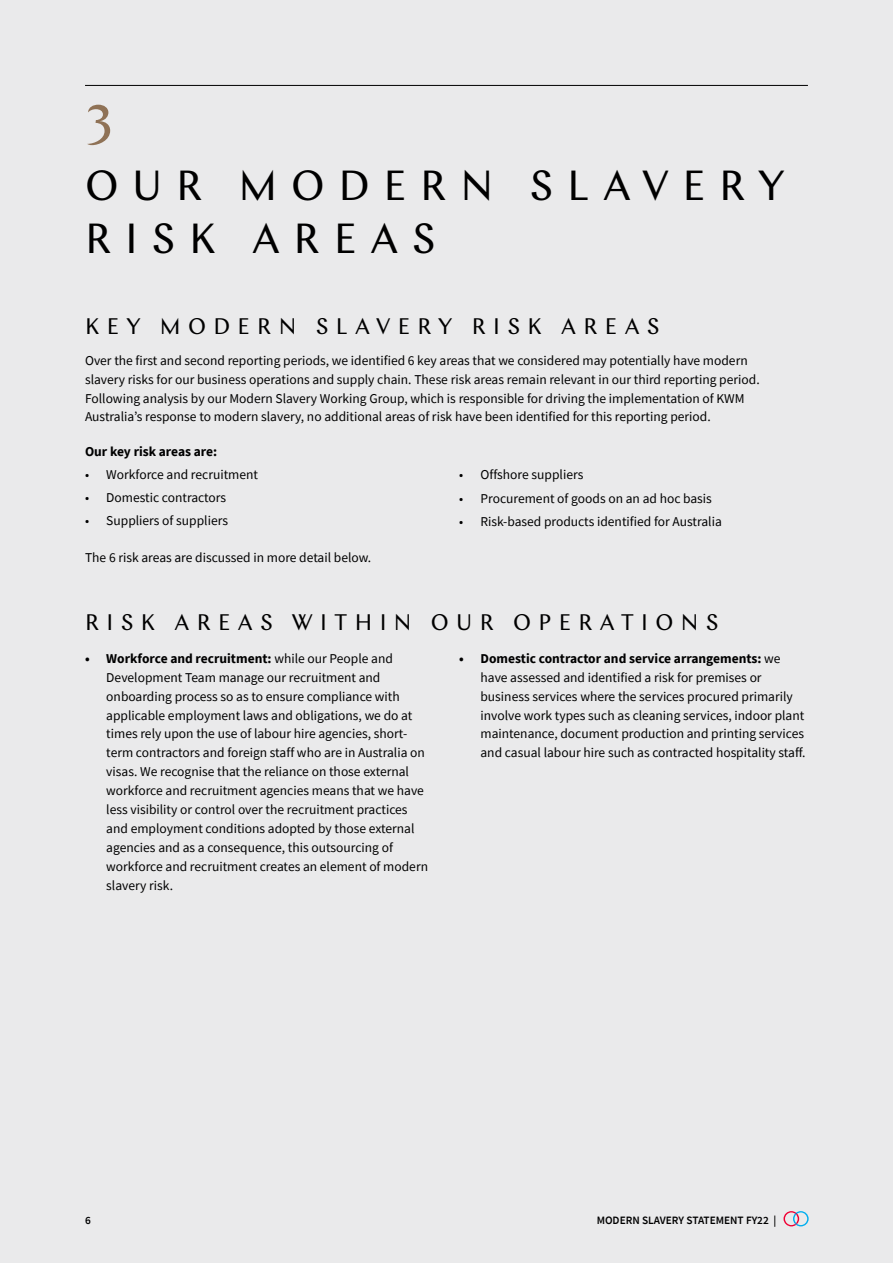
<style>
.page{position:relative;width:893px;height:1263px;background:#eaeaeb}
.page>*{position:absolute;margin:0;border:0;box-sizing:border-box;transform-origin:0 0}
.t1{font:57px "Chap";color:#8f7256}
.t2{font:42px/52.5px "Chap";letter-spacing:.325em;color:#000}
.t3{font:22.5px "Chap";letter-spacing:.325em;color:#000}
.t4{font:13.5px/18.9px "Source Sans Pro";color:#000}
.t5{font:700 13.5px "Source Sans Pro";color:#000}
.t6{font:600 11.25px "Source Sans Pro";color:#000}
.s1{font-weight:700}
</style>
<div class="page">
<hr style="left:85px;top:85px;width:723px;height:1px;background:#000">
<svg style="left:783px;top:1211px;width:26px;height:15px"></svg>
<h1 class="t1" style="left:85px;top:80px;width:30px">3</h1>
<h2 class="t2" style="left:85px;top:159px;width:701px">OUR MODERN SLAVERY<br>RISK AREAS</h2>
<h3 class="t3" style="left:85px;top:312px;width:576px">KEY MODERN SLAVERY RISK AREAS</h3>
<p class="t4" style="left:85px;top:351px;width:674px">Over the first and second reporting periods, we identified 6 key areas that we considered may potentially have modern slavery risks for our business operations and supply chain. These risk areas remain relevant in our third reporting period.<br>Following analysis by our Modern Slavery Working Group, which is responsible for driving the implementation of KWM Australia’s response to modern slavery, no additional areas of risk have been identified for this reporting period.</p>
<p class="t5" style="left:85px;top:442px;width:134px">Our key risk areas are:</p>
<p class="t4" style="left:85px;top:465px;width:175px">• Workforce and recruitment</p>
<p class="t4" style="left:85px;top:488px;width:143px">• Domestic contractors</p>
<p class="t4" style="left:85px;top:511px;width:144px">• Suppliers of suppliers</p>
<p class="t4" style="left:85px;top:548px;width:286px">The 6 risk areas are discussed in more detail below.</p>
<p class="t4" style="left:459px;top:465px;width:126px">• Offshore suppliers</p>
<p class="t4" style="left:459px;top:488px;width:254px">• Procurement of goods on an ad hoc basis</p>
<p class="t4" style="left:459px;top:512px;width:264px">• Risk-based products identified for Australia</p>
<h3 class="t3" style="left:85px;top:609px;width:635px">RISK AREAS WITHIN OUR OPERATIONS</h3>
<p class="t4" style="left:480px;top:649px;width:325px;text-indent:-21px"><span class="s1">• Domestic contractor and service arrangements:</span> we have assessed and identified a risk for premises or business services where the services procured primarily involve work types such as cleaning services, indoor plant maintenance, document production and printing services and casual labour hire such as contracted hospitality staff.</p>
<p class="t4" style="left:106px;top:649px;width:323px;text-indent:-21px"><span class="s1">• Workforce and recruitment:</span> while our People and Development Team manage our recruitment and onboarding process so as to ensure compliance with applicable employment laws and obligations, we do at times rely upon the use of labour hire agencies, short&shy;term contractors and foreign staff who are in Australia on visas. We recognise that the reliance on those external workforce and recruitment agencies means that we have less visibility or control over the recruitment practices and employment conditions adopted by those external agencies and as a consequence, this outsourcing of workforce and recruitment creates an element of modern slavery risk.</p>
<p class="t6" style="left:85px;top:1213px;width:7px">6</p>
<p class="t6" style="left:597px;top:1213px;width:181px">MODERN SLAVERY STATEMENT FY22 |</p>
</div>
